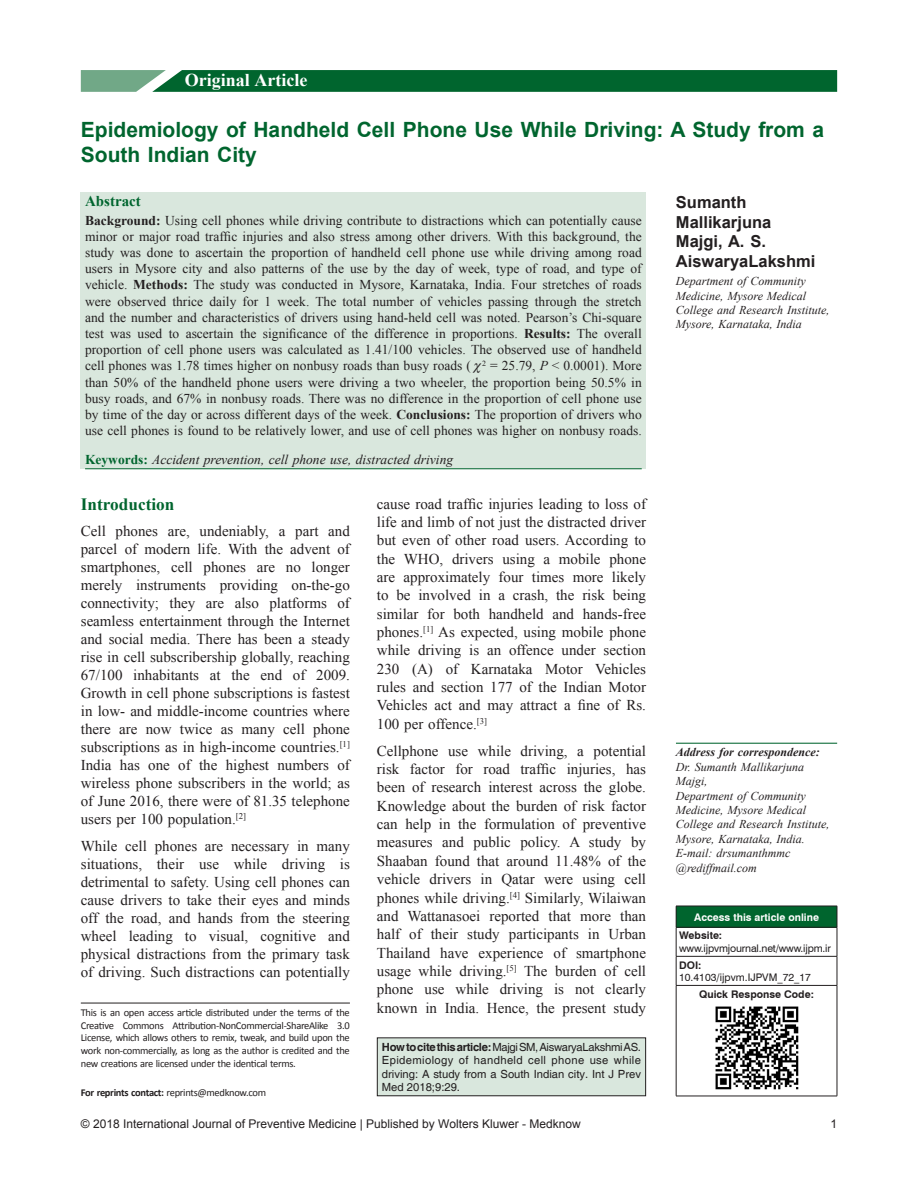
<style>
.page{position:relative;width:918px;height:1188px;background:#fff}
.page>*{position:absolute;margin:0;border:0;box-sizing:border-box;transform-origin:0 0}
.AT{font:700 21px/25.2px "Arial";color:#00652e}
.AH{font:700 18px "Times New Roman";color:#fff}
.t1{font:700 17.25px "Times New Roman";color:#00652e}
.AU{font:700 16.5px/19.5px "Arial";color:#231f20}
.TX{font:15px/18.3px "Times New Roman";color:#231f20;text-align:justify}
.ABSH{font:700 15px "Times New Roman";color:#00652e}
.ABS{font:13.5px/16.2px "Times New Roman";color:#231f20;text-align:justify}
.KWD{font:italic 13.5px "Times New Roman";color:#231f20}
.ADD{font:italic 12px/14.4px "Times New Roman";color:#231f20}
.AFF{font:italic 12px/14.4px "Times New Roman";color:#231f20}
.t2{font:12px "Arial";color:#231f20}
.HTC{font:11.25px/13.5px "Helvetica";color:#231f20;text-align:justify}
.TX-2{font:10.5px/12.6px "Calibri";letter-spacing:-.03em;color:#231f20;text-align:justify}
.Website{font:10.5px/12.6px "Swiss 721 BT";letter-spacing:-.015em;color:#231f20}
.DOI{font:10.5px/12.6px "Swiss 721 BT";color:#231f20}
.ATAO{font:700 10.5px "Swiss 721 BT";color:#fff}
.QRC{font:700 10.5px "Swiss 721 BT";color:#231f20}
.s1{font-weight:700}
.s2{font-style:italic}
.s3{font-weight:700;font-style:normal;color:#00652e}
</style>
<div class="page">
<hr style="left:676px;top:743px;width:161px;height:1px;background:#00652e">
<div style="left:81px;top:192px;width:565px;height:276px;background:#d9e7dd"></div>
<hr style="left:85px;top:468px;width:557px;height:1px;background:#00652e">
<svg style="left:81px;top:70px;width:756px;height:22px;background:#126f3c"></svg>
<div style="left:377px;top:1038px;width:269px;height:58px;background:#d9e7dd"></div>
<div style="left:377px;top:1037px;width:269px;height:59px;border:1px solid #231f20"></div>
<hr style="left:81px;top:1003px;width:269px;height:1px;background:#231f20">
<div style="left:676px;top:906px;width:161px;height:21px;background:#00652e"></div>
<hr style="left:676px;top:927px;width:161px;height:1px;background:#231f20">
<hr style="left:676px;top:956px;width:161px;height:1px;background:#231f20">
<hr style="left:676px;top:985px;width:161px;height:1px;background:#231f20">
<hr style="left:676px;top:906px;width:161px;height:1px;background:#231f20">
<svg style="left:676px;top:906px;width:1px;height:79px"></svg>
<svg style="left:837px;top:906px;width:1px;height:79px"></svg>
<hr style="left:676px;top:986px;width:1px;height:110px;background:#231f20">
<hr style="left:837px;top:986px;width:1px;height:110px;background:#231f20">
<hr style="left:676px;top:1096px;width:161px;height:1px;background:#231f20">
<img style="left:715px;top:1006px;width:84px;height:84px">
<p class="AH" style="left:185px;top:68px;width:124px">Original Article</p>
<p class="AT" style="left:81px;top:117px;width:745px">Epidemiology of Handheld Cell Phone Use While Driving: A Study from a<br>South Indian City</p>
<p class="ABSH" style="left:85px;top:191px;width:57px">Abstract</p>
<p class="ABS" style="left:85px;top:212px;width:558px"><span class="s1">Background:</span> Using cell phones while driving contribute to distractions which can potentially cause minor or major road traffic injuries and also stress among other drivers. With this background, the study was done to ascertain the proportion of handheld cell phone use while driving among road users in Mysore city and also patterns of the use by the day of week, type of road, and type of vehicle. <span class="s1">Methods:</span> The study was conducted in Mysore, Karnataka, India. Four stretches of roads were observed thrice daily for 1 week. The total number of vehicles passing through the stretch and the number and characteristics of drivers using hand‑held cell was noted. Pearson’s Chi‑square test was used to ascertain the significance of the difference in proportions. <span class="s1">Results:</span> The overall proportion of cell phone users was calculated as 1.41/100 vehicles. The observed use of handheld cell phones was 1.78 times higher on nonbusy roads than busy roads ( <sup>2</sup> = 25.79, <span class="s2">P</span> &lt; 0.0001). More than 50% of the handheld phone users were driving a two wheeler, the proportion being 50.5% in busy roads, and 67% in nonbusy roads. There was no difference in the proportion of cell phone use by time of the day or across different days of the week. <span class="s1">Conclusions:</span> The proportion of drivers who use cell phones is found to be relatively lower, and use of cell phones was higher on nonbusy roads.</p>
<p class="KWD" style="left:85px;top:450px;width:370px"><span class="s3">Keywords:</span> Accident prevention, cell phone use, distracted driving</p>
<h1 class="t1" style="left:81px;top:492px;width:95px">Introduction</h1>
<p class="TX" style="left:81px;top:522px;width:271px">Cell phones are, undeniably, a part and parcel of modern life. With the advent of smartphones, cell phones are no longer merely instruments providing on‑the‑go connectivity; they are also platforms of seamless entertainment through the Internet and social media. There has been a steady rise in cell subscribership globally, reaching 67/100 inhabitants at the end of 2009.<br>Growth in cell phone subscriptions is fastest in low‑ and middle‑income countries where there are now twice as many cell phone subscriptions as in high‑income countries.<sup>[1] </sup>India has one of the highest numbers of wireless phone subscribers in the world; as of June 2016, there were of 81.35 telephone users per 100 population.<sup>[2]</sup></p>
<p class="TX" style="left:81px;top:837px;width:271px">While cell phones are necessary in many situations, their use while driving is detrimental to safety. Using cell phones can cause drivers to take their eyes and minds off the road, and hands from the steering wheel leading to visual, cognitive and physical distractions from the primary task of driving. Such distractions can potentially</p>
<p class="TX-2" style="left:81px;top:1006px;width:271px">This is an open access article distributed under the terms of the Creative Commons Attribution-NonCommercial-ShareAlike 3.0<br>License, which allows others to remix, tweak, and build upon the work non-commercially, as long as the author is credited and the new creations are licensed under the identical terms.</p>
<p class="TX-2" style="left:81px;top:1086px;width:187px"><span class="s1">For reprints contact:</span> reprints@medknow.com</p>
<p class="TX" style="left:377px;top:494px;width:271px">cause road traffic injuries leading to loss of life and limb of not just the distracted driver but even of other road users. According to the WHO, drivers using a mobile phone are approximately four times more likely to be involved in a crash, the risk being similar for both handheld and hands‑free phones.<sup>[1]</sup> As expected, using mobile phone while driving is an offence under section 230 (A) of Karnataka Motor Vehicles rules and section 177 of the Indian Motor Vehicles act and may attract a fine of Rs.<br>100 per offence.<sup>[3]</sup></p>
<p class="TX" style="left:377px;top:741px;width:271px">Cellphone use while driving, a potential risk factor for road traffic injuries, has been of research interest across the globe.<br>Knowledge about the burden of risk factor can help in the formulation of preventive measures and public policy. A study by Shaaban found that around 11.48% of the vehicle drivers in Qatar were using cell phones while driving.<sup>[4]</sup> Similarly, Wilaiwan and Wattanasoei reported that more than half of their study participants in Urban Thailand have experience of smartphone usage while driving.<sup>[5]</sup> The burden of cell phone use while driving is not clearly known in India. Hence, the present study</p>
<p class="HTC" style="left:382px;top:1040px;width:261px"><span class="s1">How to cite this article:</span> Majgi SM, AiswaryaLakshmi AS.<br>Epidemiology of handheld cell phone use while driving: A study from a South Indian city. Int J Prev Med 2018;9:29.</p>
<p class="AU" style="left:676px;top:193px;width:141px">Sumanth<br>Mallikarjuna<br>Majgi, A. S.<br>AiswaryaLakshmi</p>
<p class="AFF" style="left:676px;top:274px;width:155px">Department of Community<br>Medicine, Mysore Medical<br>College and Research Institute,<br>Mysore, Karnataka, India</p>
<p class="ADD" style="left:676px;top:745px;width:155px"><span class="s1">Address for correspondence:<br></span>Dr. Sumanth Mallikarjuna<br>Majgi,<br>Department of Community<br>Medicine, Mysore Medical<br>College and Research Institute,<br>Mysore, Karnataka, India.<br>E‑mail: drsumanthmmc @rediffmail.com</p>
<p class="ATAO" style="left:694px;top:911px;width:126px">Access this article online</p>
<p class="Website" style="left:679px;top:929px;width:153px"><span class="s1">Website: </span>www.ijpvmjournal.net/www.ijpm.ir</p>
<p class="DOI" style="left:679px;top:958px;width:133px"><span class="s1">DOI:<br></span>10.4103/ijpvm.IJPVM_72_17</p>
<p class="QRC" style="left:699px;top:988px;width:116px">Quick Response Code:</p>
<p class="t2" style="left:81px;top:1116px;width:501px">© 2018 International Journal of Preventive Medicine | Published by Wolters Kluwer - Medknow</p>
<p class="t2" style="left:830px;top:1116px;width:8px">1</p>
</div>
